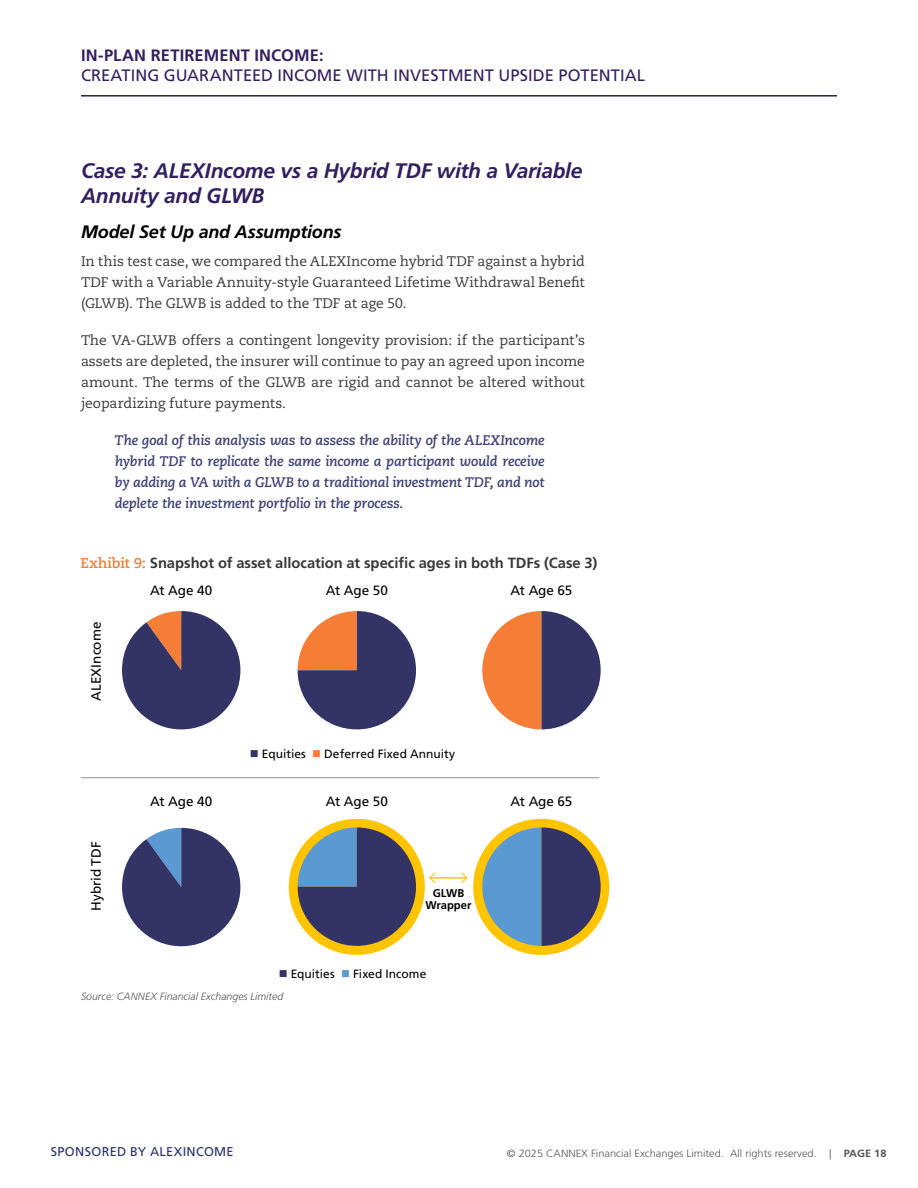
<style>
.page{position:relative;width:918px;height:1188px;background:#fff}
.page>*{position:absolute;margin:0;border:0;box-sizing:border-box;transform-origin:0 0}
.Third-level_heading{font:italic 700 21px/25.2px "Frutiger LT Std";letter-spacing:-.015em;color:#321f60}
.Fourth-level{font:italic 700 18px "Frutiger LT Std";letter-spacing:-.01em;color:#000}
.t1{font:16.5px "Frutiger LT Std";letter-spacing:.005em;color:#321f60}
.t2{font:700 16.5px "Frutiger LT Std";letter-spacing:.005em;color:#321f60}
.Exhibit_Orange{font:700 14.7px "Frutiger LT Std";letter-spacing:-.005em;color:#393939}
.Body{font:13.8px/21px "Caecilia LT Pro 55 Roman";letter-spacing:-.005em;color:#393939;text-align:justify}
.Inset{font:italic 700 13.8px/21px "Caecilia LT Pro 76";letter-spacing:-.015em;color:#3d4075;text-align:justify}
.Sidebar_Body{font:13.5px "Frutiger LT Std";color:#000}
.t3{font:12.75px "Frutiger LT Std";letter-spacing:.025em;color:#292e70}
.Sidebar_Body-2{font:12px "Frutiger LT Std";color:#000}
.Sidebar_Body-3{font:700 11.25px/12px "Frutiger LT Std";letter-spacing:-.005em;color:#000;text-align:center}
.t4{font:300 10.5px "Frutiger LT Std";color:#585658;scale:1.05 1}
.Exhibit_Source{font:italic 300 10.5px "Frutiger LT Std";color:#585658}
.s1{font-family:"Caecilia LT Pro 75";font-size:14.25px;color:#f57d36}
.s2{color:#336}
.s3{color:#f57d36}
.s4{color:#5b99d2}
.s5{font-weight:700}
</style>
<div class="page">
<hr style="left:81px;top:95px;width:756px;height:2px;background:#212047">
<div style="left:289px;top:819px;width:136px;height:136px;background:#ffc400;border-radius:50%"></div>
<div style="left:473px;top:819px;width:136px;height:136px;background:#ffc400;border-radius:50%"></div>
<svg style="left:122px;top:611px;width:118px;height:118px"></svg>
<svg style="left:298px;top:611px;width:118px;height:118px"></svg>
<svg style="left:482px;top:611px;width:119px;height:118px"></svg>
<svg style="left:298px;top:827px;width:118px;height:119px"></svg>
<svg style="left:482px;top:827px;width:119px;height:119px"></svg>
<hr style="left:81px;top:777px;width:518px;height:1px;background:#939393">
<hr style="left:430px;top:877px;width:37px;height:2px;background:#ffc400">
<svg style="left:429px;top:872px;width:8px;height:12px"></svg>
<svg style="left:460px;top:872px;width:8px;height:12px"></svg>
<svg style="left:122px;top:828px;width:118px;height:118px"></svg>
<p class="t2" style="left:81px;top:46px;width:244px">IN-PLAN RETIREMENT INCOME:</p>
<p class="t1" style="left:81px;top:66px;width:565px">CREATING GUARANTEED INCOME WITH INVESTMENT UPSIDE POTENTIAL</p>
<p class="Third-level_heading" style="left:81px;top:158px;width:503px">Case 3: ALEXIncome vs a Hybrid TDF with a Variable<br>Annuity and GLWB</p>
<p class="Fourth-level" style="left:81px;top:221px;width:262px">Model Set Up and Assumptions</p>
<p class="Body" style="left:81px;top:250px;width:506px">In this test case, we compared the ALEXIncome hybrid TDF against a hybrid TDF with a Variable Annuity-style Guaranteed Lifetime Withdrawal Benefit (GLWB). The GLWB is added to the TDF at age 50.</p>
<p class="Body" style="left:81px;top:329px;width:506px">The VA-GLWB offers a contingent longevity provision: if the participant’s assets are depleted, the insurer will continue to pay an agreed upon income amount. The terms of the GLWB are rigid and cannot be altered without jeopardizing future payments.</p>
<p class="Inset" style="left:115px;top:430px;width:431px">The goal of this analysis was to assess the ability of the ALEXIncome hybrid TDF to replicate the same income a participant would receive by adding a VA with a GLWB to a traditional investment TDF, and not deplete the investment portfolio in the process.</p>
<p class="Exhibit_Orange" style="left:81px;top:555px;width:518px"><span class="s1">Exhibit 9:</span> Snapshot of asset allocation at specific ages in both TDFs (Case 3)</p>
<p class="Sidebar_Body" style="left:88px;top:701px;width:81px;rotate:-90deg">ALEXIncome</p>
<p class="Sidebar_Body" style="left:88px;top:911px;width:71px;rotate:-90deg">Hybrid TDF</p>
<p class="Sidebar_Body" style="left:150px;top:583px;width:64px">At Age 40</p>
<p class="Sidebar_Body" style="left:326px;top:583px;width:64px">At Age 50</p>
<p class="Sidebar_Body" style="left:150px;top:793px;width:64px">At Age 40</p>
<p class="Sidebar_Body-2" style="left:250px;top:747px;width:207px"><span class="s2">■</span> Equities <span class="s3">■</span> Deferred Fixed Annuity</p>
<p class="Sidebar_Body" style="left:326px;top:793px;width:64px">At Age 50</p>
<p class="Sidebar_Body-3" style="left:426px;top:887px;width:47px">GLWB<br>Wrapper</p>
<p class="Sidebar_Body-2" style="left:279px;top:966px;width:149px"><span class="s2">■</span> Equities <span class="s4">■</span> Fixed Income</p>
<p class="Exhibit_Source" style="left:81px;top:991px;width:204px">Source: CANNEX Financial Exchanges Limited</p>
<p class="Sidebar_Body" style="left:511px;top:583px;width:63px">At Age 65</p>
<p class="Sidebar_Body" style="left:511px;top:793px;width:63px">At Age 65</p>
<p class="t3" style="left:51px;top:1144px;width:184px">SPONSORED BY ALEXINCOME</p>
<p class="t4" style="left:507px;top:1147px;width:363px">© 2025 CANNEX Financial Exchanges Limited. All rights reserved. | <span class="s5">PAGE 18</span></p>
</div>
